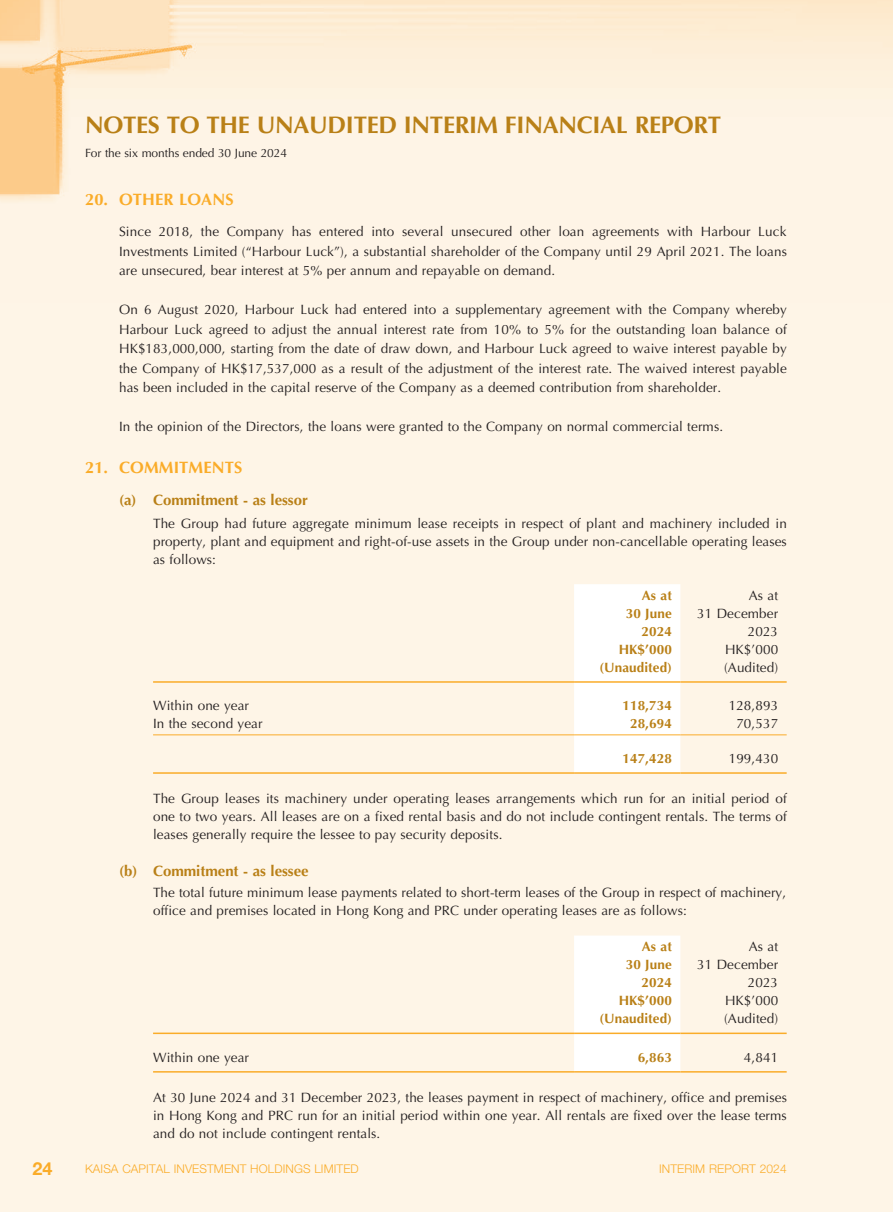
<style>
.page{position:relative;width:893px;height:1212px;background:#fef5e7}
.page>*{position:absolute;margin:0;border:0;box-sizing:border-box;transform-origin:0 0}
.t1{font:700 24px "Optima LT Std";letter-spacing:-.01em;color:#b98017}
.t2{font:700 18px "Helvetica Neue LT Std";color:#faac29}
.t3{font:700 16.5px "Optima LT Std";letter-spacing:.01em;color:#faac29}
.t4{font:700 15px "Optima LT Std";color:#b98017}
.t5{font:13.5px/18px "Optima LT Std";letter-spacing:.01em;color:#231f20;text-align:justify}
.t6{font:700 13.5px/18px "Optima LT Std";letter-spacing:.01em;color:#b98017;text-align:right}
.t7{font:300 12px "Helvetica Neue LT Std";letter-spacing:.01em;color:#faac29}
.t8{font:12px "Optima LT Std";letter-spacing:-.005em;color:#231f20}
</style>
<div class="page">
<img style="left:0;top:0;width:893px;height:201px">
<div style="left:574px;top:584px;width:106px;height:188px;background:#fff"></div>
<hr style="left:153px;top:681px;width:421px;height:2px;background:#faac29">
<hr style="left:574px;top:681px;width:106px;height:2px;background:#faac29">
<hr style="left:680px;top:681px;width:107px;height:2px;background:#faac29">
<hr style="left:153px;top:734px;width:421px;height:1px;background:#faac29">
<hr style="left:574px;top:734px;width:106px;height:1px;background:#faac29">
<hr style="left:680px;top:734px;width:107px;height:1px;background:#faac29">
<hr style="left:153px;top:772px;width:421px;height:2px;background:#faac29">
<hr style="left:574px;top:772px;width:106px;height:2px;background:#faac29">
<hr style="left:680px;top:772px;width:107px;height:2px;background:#faac29">
<div style="left:574px;top:936px;width:106px;height:135px;background:#fff"></div>
<hr style="left:153px;top:1032px;width:421px;height:2px;background:#faac29">
<hr style="left:574px;top:1032px;width:106px;height:2px;background:#faac29">
<hr style="left:680px;top:1032px;width:107px;height:2px;background:#faac29">
<hr style="left:153px;top:1071px;width:421px;height:1px;background:#faac29">
<hr style="left:574px;top:1071px;width:106px;height:1px;background:#faac29">
<hr style="left:680px;top:1071px;width:107px;height:1px;background:#faac29">
<h1 class="t1" style="left:85px;top:111px;width:638px">NOTES TO THE UNAUDITED INTERIM FINANCIAL REPORT</h1>
<p class="t8" style="left:85px;top:146px;width:204px">For the six months ended 30 June 2024</p>
<p class="t3" style="left:85px;top:190px;width:150px">20. OTHER LOANS</p>
<p class="t5" style="left:119px;top:222px;width:669px;line-height:19.5px">Since 2018, the Company has entered into several unsecured other loan agreements with Harbour Luck Investments Limited (“Harbour Luck”), a substantial shareholder of the Company until 29 April 2021. The loans are unsecured, bear interest at 5% per annum and repayable on demand.</p>
<p class="t5" style="left:119px;top:300px;width:669px;line-height:19.5px">On 6 August 2020, Harbour Luck had entered into a supplementary agreement with the Company whereby Harbour Luck agreed to adjust the annual interest rate from 10% to 5% for the outstanding loan balance of HK$183,000,000, starting from the date of draw down, and Harbour Luck agreed to waive interest payable by the Company of HK$17,537,000 as a result of the adjustment of the interest rate. The waived interest payable has been included in the capital reserve of the Company as a deemed contribution from shareholder.</p>
<p class="t5" style="left:119px;top:418px;width:605px">In the opinion of the Directors, the loans were granted to the Company on normal commercial terms.</p>
<p class="t3" style="left:85px;top:458px;width:159px">21. COMMITMENTS</p>
<p class="t4" style="left:119px;top:491px;width:190px">(a) Commitment - as lessor</p>
<p class="t5" style="left:153px;top:514px;width:635px">The Group had future aggregate minimum lease receipts in respect of plant and machinery included in property, plant and equipment and right-of-use assets in the Group under non-cancellable operating leases as follows:</p>
<p class="t6" style="left:626px;top:586px;width:48px">As at<br>30 June<br>2024</p>
<p class="t5" style="left:697px;top:586px;width:82px;text-align:right">As at<br>31 December<br>2023</p>
<p class="t6" style="left:619px;top:640px;width:55px">HK$’000</p>
<p class="t5" style="left:725px;top:640px;width:55px">HK$’000</p>
<p class="t6" style="left:599px;top:658px;width:74px">(Unaudited)</p>
<p class="t5" style="left:724px;top:658px;width:56px">(Audited)</p>
<p class="t5" style="left:153px;top:697px;width:98px">Within one year</p>
<p class="t6" style="left:622px;top:697px;width:51px">118,734</p>
<p class="t5" style="left:729px;top:697px;width:51px">128,893</p>
<p class="t5" style="left:153px;top:715px;width:111px">In the second year</p>
<p class="t6" style="left:630px;top:715px;width:43px">28,694</p>
<p class="t5" style="left:736px;top:715px;width:43px">70,537</p>
<p class="t6" style="left:622px;top:749px;width:51px">147,428</p>
<p class="t5" style="left:729px;top:749px;width:51px">199,430</p>
<p class="t5" style="left:153px;top:789px;width:635px">The Group leases its machinery under operating leases arrangements which run for an initial period of one to two years. All leases are on a fixed rental basis and do not include contingent rentals. The terms of leases generally require the lessee to pay security deposits.</p>
<p class="t4" style="left:119px;top:862px;width:191px">(b) Commitment - as lessee</p>
<p class="t5" style="left:153px;top:884px;width:635px">The total future minimum lease payments related to short-term leases of the Group in respect of machinery, office and premises located in Hong Kong and PRC under operating leases are as follows:</p>
<p class="t6" style="left:626px;top:938px;width:48px">As at<br>30 June<br>2024</p>
<p class="t5" style="left:697px;top:938px;width:82px;text-align:right">As at<br>31 December<br>2023</p>
<p class="t6" style="left:619px;top:992px;width:55px">HK$’000</p>
<p class="t5" style="left:725px;top:992px;width:55px">HK$’000</p>
<p class="t6" style="left:599px;top:1010px;width:74px">(Unaudited)</p>
<p class="t5" style="left:724px;top:1010px;width:56px">(Audited)</p>
<p class="t5" style="left:153px;top:1048px;width:98px">Within one year</p>
<p class="t6" style="left:638px;top:1048px;width:36px">6,863</p>
<p class="t5" style="left:744px;top:1048px;width:36px">4,841</p>
<p class="t5" style="left:153px;top:1088px;width:635px">At 30 June 2024 and 31 December 2023, the leases payment in respect of machinery, office and premises in Hong Kong and PRC run for an initial period within one year. All rentals are fixed over the lease terms and do not include contingent rentals.</p>
<h2 class="t2" style="left:32px;top:1158px;width:22px">24</h2>
<p class="t7" style="left:85px;top:1162px;width:275px">KAISA CAPITAL INVESTMENT HOLDINGS LIMITED</p>
<p class="t7" style="left:659px;top:1162px;width:129px">INTERIM REPORT 2024</p>
</div>
